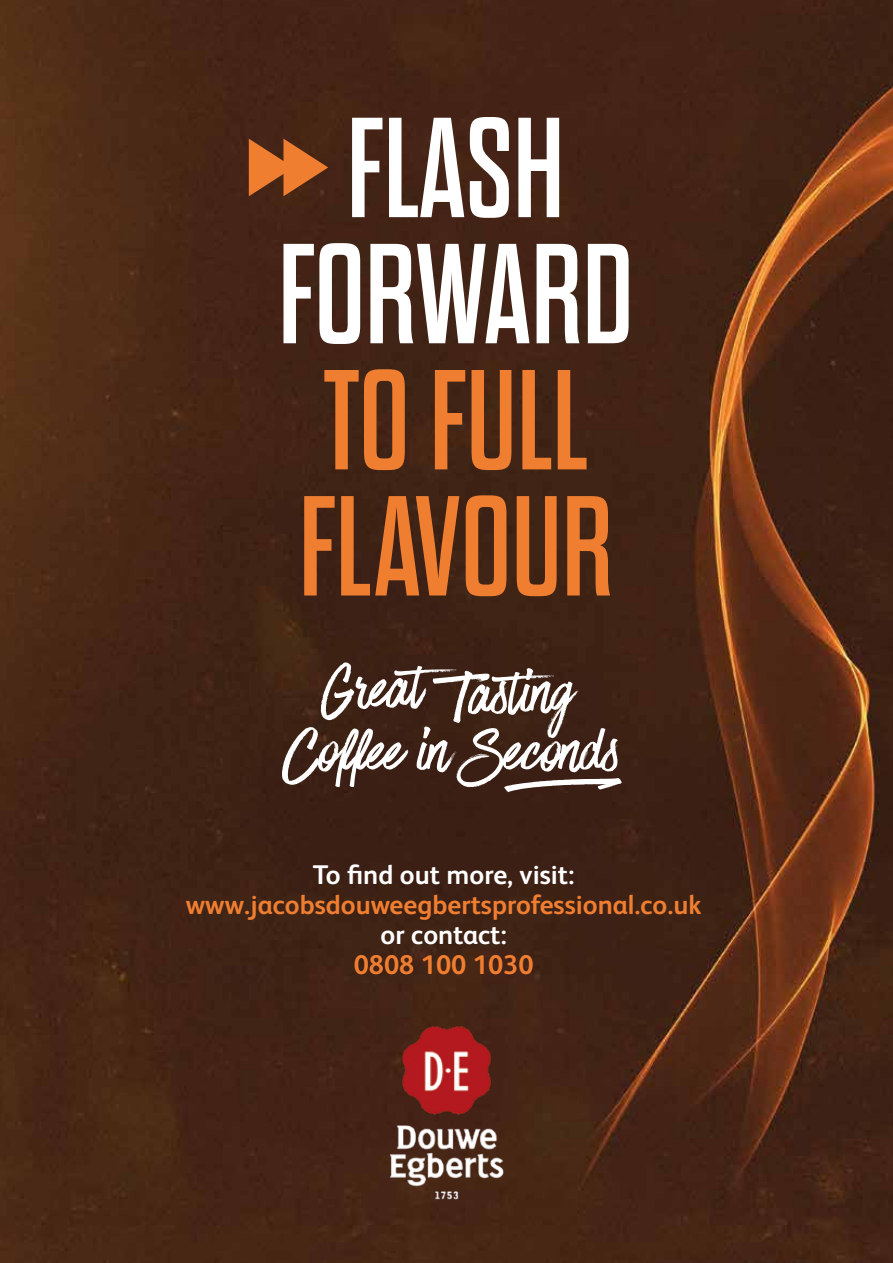
<style>
.page{position:relative;width:893px;height:1263px;background:#fff}
.page>*{position:absolute;margin:0;border:0;box-sizing:border-box;transform-origin:0 0}
.t1{font:142.05px/126.1px "Dharma Gothic E";color:#f07e31}
.t2{font:142.05px/126.1px "Dharma Gothic E";color:#fff;text-align:center}
.t3{font:70.35px "Have Heart One";color:#fff}
.t4{font:700 27px "FS Albert";color:#f07e31}
.t5{font:700 27px "FS Albert";color:#fff}
</style>
<div class="page">
<img style="left:0;top:0;width:893px;height:1263px">
<img style="left:378px;top:1017px;width:137px;height:190px">
<svg style="left:249px;top:139px;width:79px;height:57px"></svg>
<div style="left:503px;top:756px;width:119px;height:58px;background:#3b1f14"></div>
<h1 class="t2" style="left:278px;top:108px;width:357px">FLASH<br>FORWARD</h1>
<h1 class="t1" style="left:299px;top:360px;width:316px">TO FULL<br>FLAVOUR</h1>
<h2 class="t3" style="left:321px;top:658px;width:251px;rotate:-1deg">Great Tasting</h2>
<h2 class="t3" style="left:282px;top:713px;width:337px">Coffee in Seconds</h2>
<p class="t5" style="left:313px;top:859px;width:263px">To find out more, visit:</p>
<p class="t4" style="left:186px;top:889px;width:517px">www.jacobsdouweegbertsprofessional.co.uk</p>
<p class="t5" style="left:381px;top:919px;width:128px">or contact:</p>
<p class="t4" style="left:354px;top:949px;width:181px">0808 100 1030</p>
</div>
